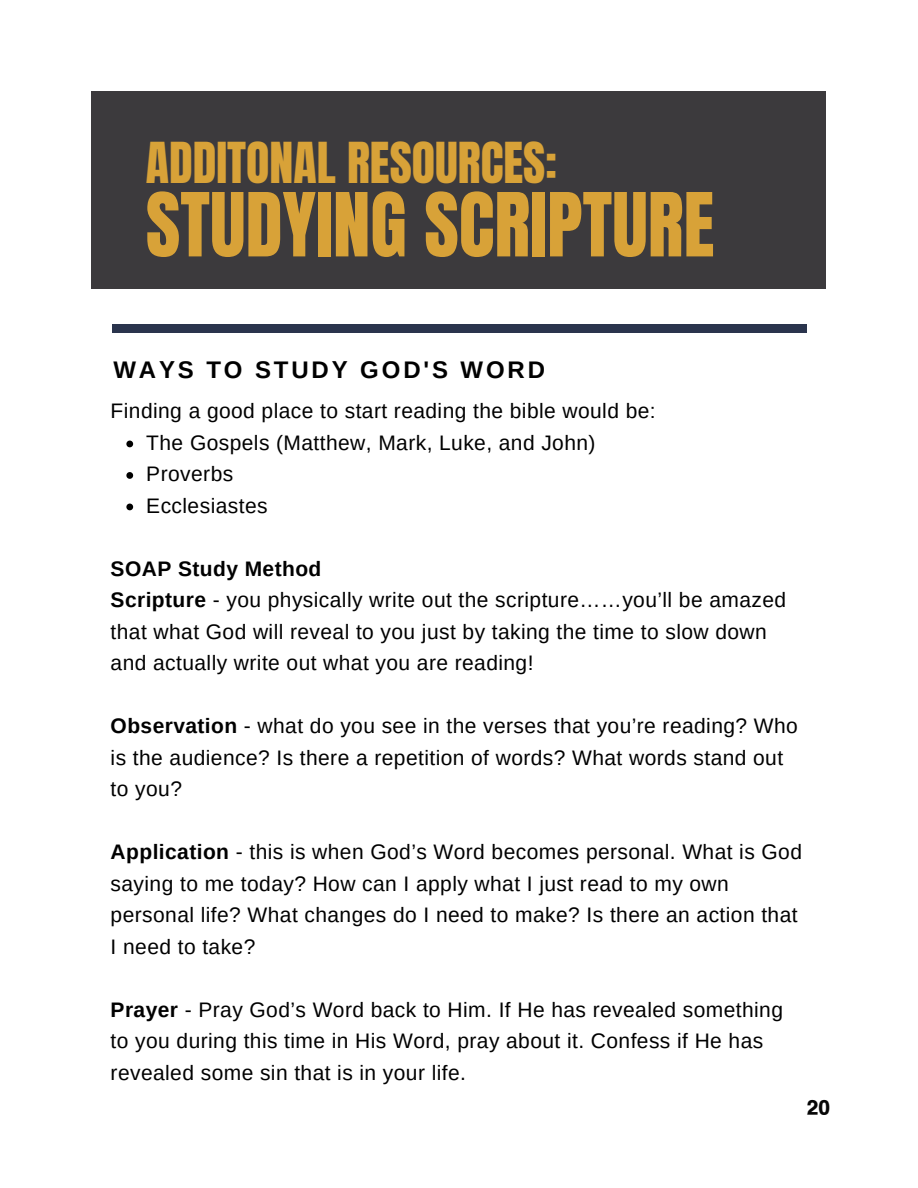
<style>
.page{position:relative;width:918px;height:1188px;background:#fff}
.page>*{position:absolute;margin:0;border:0;box-sizing:border-box;transform-origin:0 0}
.t1{font:75px "Anton";color:#d8a238}
.t2{font:48px "Anton";color:#d8a238}
.t3{font:700 24px "Arimo";letter-spacing:.12em;color:#000}
.t4{font:21px/31.5px "Arimo";letter-spacing:.02em;color:#000}
.t5{font:700 21px "Arimo";letter-spacing:.02em;color:#000}
.t6{font:700 21px "XP Vosta";color:#060606}
.s1{font-weight:700}
</style>
<div class="page">
<div style="left:92px;top:92px;width:734px;height:197px;background:#3c3a3d"></div>
<div style="left:112px;top:325px;width:694px;height:8px;background:#2a344d"></div>
<svg style="left:126px;top:441px;width:7px;height:6px"></svg>
<svg style="left:126px;top:472px;width:7px;height:7px"></svg>
<svg style="left:126px;top:504px;width:7px;height:6px"></svg>
<p class="t2" style="left:146px;top:129px;width:413px">ADDITONAL RESOURCES:</p>
<p class="t1" style="left:146px;top:171px;width:570px">STUDYING SCRIPTURE</p>
<p class="t3" style="left:113px;top:356px;width:433px">WAYS TO STUDY GOD'S WORD</p>
<p class="t4" style="left:111px;top:395px;width:547px">Finding a good place to start reading the bible would be:</p>
<p class="t4" style="left:146px;top:427px;width:451px">The Gospels (Matthew, Mark, Luke, and John)</p>
<p class="t4" style="left:146px;top:458px;width:88px">Proverbs</p>
<p class="t4" style="left:146px;top:490px;width:123px">Ecclesiastes</p>
<p class="t5" style="left:111px;top:557px;width:212px">SOAP Study Method</p>
<p class="t4" style="left:111px;top:584px;width:677px"><span class="s1">Scripture</span> - you physically write out the scripture……you’ll be amazed that what God will reveal to you just by taking the time to slow down and actually write out what you are reading!</p>
<p class="t4" style="left:111px;top:710px;width:689px"><span class="s1">Observation</span> - what do you see in the verses that you’re reading? Who is the audience? Is there a repetition of words? What words stand out to you?</p>
<p class="t4" style="left:111px;top:836px;width:693px"><span class="s1">Application</span> - this is when God’s Word becomes personal. What is God saying to me today? How can I apply what I just read to my own personal life? What changes do I need to make? Is there an action that I need to take?</p>
<p class="t4" style="left:111px;top:994px;width:674px"><span class="s1">Prayer</span> - Pray God’s Word back to Him. If He has revealed something to you during this time in His Word, pray about it. Confess if He has revealed some sin that is in your life.</p>
<p class="t6" style="left:807px;top:1093px;width:25px">20</p>
</div>
